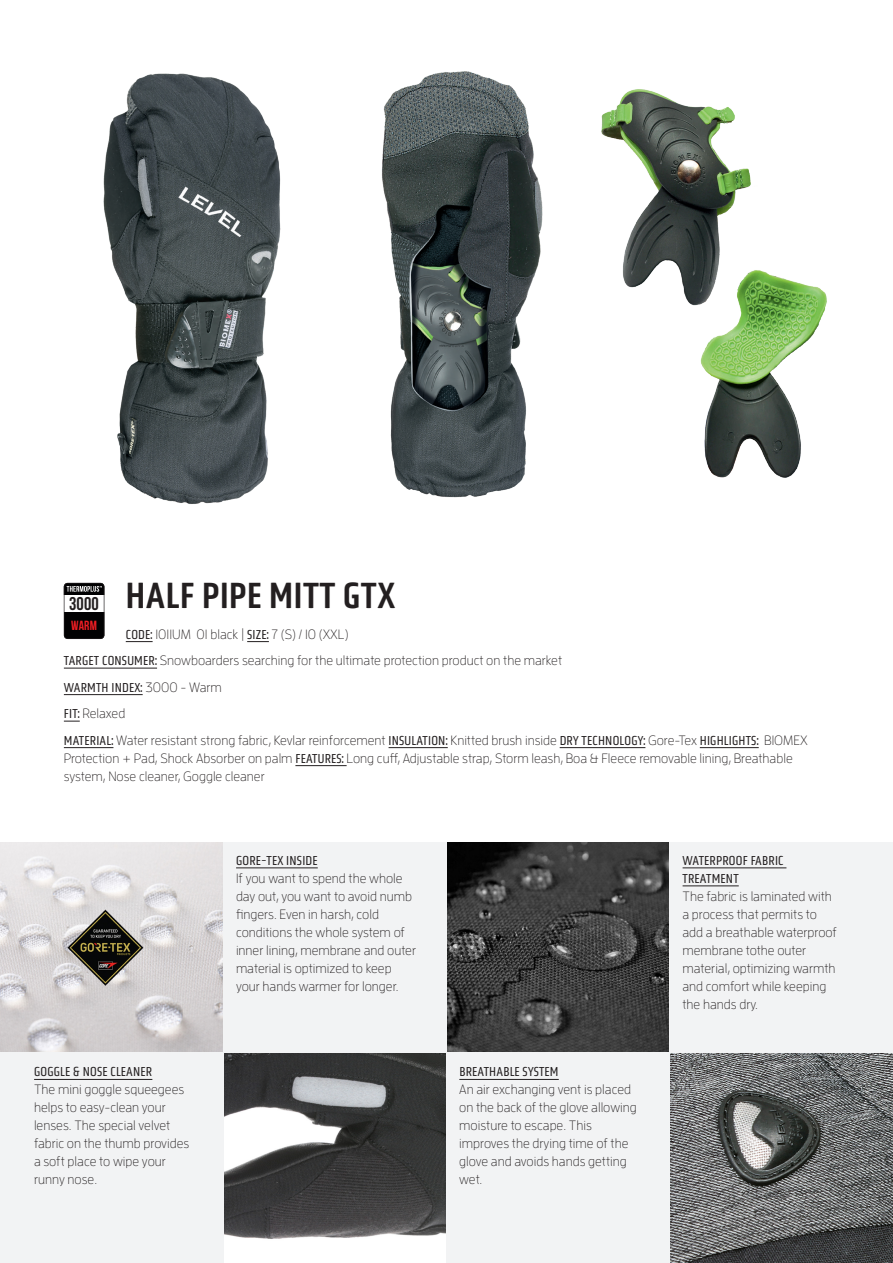
<style>
.page{position:relative;width:893px;height:1263px;background:#fff}
.page>*{position:absolute;margin:0;border:0;box-sizing:border-box;transform-origin:0 0}
.t1{font:37.5px "Obvia Condensed";letter-spacing:.015em;color:#231f20}
.t2{font:700 18.45px "Bebas Neue";color:#231f20}
.glove_tech{font:300 13.5px/18px "Enzo OT";color:#231f20}
.glove_description{font:300 13.5px/18px "Enzo OT";color:#231f20}
.glove_description-2{font:13.5px "Obvia Condensed";letter-spacing:.015em;color:#231f20}
.t3{font:700 13.2px "Bebas Neue";color:#ee1d23}
.s1{font-family:"Obvia Condensed";font-weight:400}
.s2{font-family:"Enzo OT";font-weight:300}
</style>
<div class="page">
<img style="left:103px;top:71px;width:724px;height:433px">
<svg style="left:64px;top:583px;width:40px;height:56px"></svg>
<img style="left:446px;top:842px;width:224px;height:210px">
<img style="left:670px;top:1052px;width:223px;height:211px">
<img style="left:0;top:842px;width:223px;height:210px">
<img style="left:223px;top:1052px;width:223px;height:211px">
<div style="left:0;top:1052px;width:223px;height:211px;background:#f2f3f4"></div>
<hr style="left:34px;top:1079px;width:118px;height:1px;background:#231f20">
<div style="left:446px;top:1052px;width:224px;height:211px;background:#f2f3f4"></div>
<hr style="left:459px;top:1079px;width:100px;height:1px;background:#231f20">
<div style="left:223px;top:842px;width:223px;height:210px;background:#f2f3f4"></div>
<hr style="left:236px;top:867px;width:82px;height:1px;background:#231f20">
<div style="left:670px;top:842px;width:223px;height:210px;background:#f2f3f4"></div>
<hr style="left:683px;top:867px;width:103px;height:1px;background:#231f20">
<hr style="left:683px;top:885px;width:56px;height:1px;background:#231f20">
<svg style="left:126px;top:641px;width:27px;height:1px"></svg>
<svg style="left:247px;top:641px;width:22px;height:1px"></svg>
<hr style="left:64px;top:668px;width:93px;height:1px;background:#231f20">
<hr style="left:64px;top:694px;width:79px;height:1px;background:#231f20">
<svg style="left:64px;top:721px;width:16px;height:1px"></svg>
<hr style="left:64px;top:747px;width:49px;height:1px;background:#231f20">
<hr style="left:389px;top:747px;width:59px;height:1px;background:#231f20">
<hr style="left:560px;top:747px;width:85px;height:1px;background:#231f20">
<hr style="left:700px;top:747px;width:59px;height:1px;background:#231f20">
<hr style="left:295px;top:765px;width:52px;height:1px;background:#231f20">
<p class="t1" style="left:126px;top:573px;width:271px">HALF PIPE MITT GTX</p>
<p class="glove_description" style="left:126px;top:624px;width:224px"><span class="s1">CODE:</span> 1011UM 01 black | <span class="s1">SIZE:</span> 7 (S) / 10 (XXL)</p>
<p class="glove_description" style="left:64px;top:651px;width:500px"><span class="s1">TARGET CONSUMER:</span> Snowboarders searching for the ultimate protection product on the market</p>
<p class="glove_description-2" style="left:64px;top:679px;width:159px">WARMTH INDEX: <span class="s2">3000 - Warm</span></p>
<p class="glove_description" style="left:64px;top:704px;width:63px"><span class="s1">FIT:</span> Relaxed</p>
<p class="glove_description" style="left:64px;top:731px;width:746px"><span class="s1">MATERIAL:</span> Water resistant strong fabric, Kevlar reinforcement <span class="s1">INSULATION:</span> Knitted brush inside <span class="s1">DRY TECHNOLOGY:</span> Gore-Tex <span class="s1">HIGHLIGHTS:</span> BIOMEX<br>Protection + Pad, Shock Absorber on palm <span class="s1">FEATURES:</span> Long cuff, Adjustable strap, Storm leash, Boa &amp; Fleece removable lining, Breathable system, Nose cleaner, Goggle cleaner</p>
<p class="t2" style="left:69px;top:594px;width:31px">3000</p>
<p class="t3" style="left:71px;top:618px;width:27px">WARM</p>
<p class="glove_tech" style="left:236px;top:851px;width:182px"><span class="s1">GORE-TEX INSIDE<br></span>If you want to spend the whole day out, you want to avoid numb fingers. Even in harsh, cold conditions the whole system of inner lining, membrane and outer material is optimized to keep your hands warmer for longer.</p>
<p class="glove_tech" style="left:682px;top:851px;width:156px"><span class="s1">WATERPROOF FABRIC<br>TREATMENT<br></span>The fabric is laminated with a process that permits to add a breathable waterproof membrane tothe outer material, optimizing warmth and comfort while keeping the hands dry.</p>
<p class="glove_tech" style="left:34px;top:1062px;width:157px"><span class="s1">GOGGLE &amp; NOSE CLEANER<br></span>The mini goggle squeegees helps to easy-clean your lenses. The special velvet fabric on the thumb provides a soft place to wipe your runny nose.</p>
<p class="glove_tech" style="left:459px;top:1062px;width:179px"><span class="s1">BREATHABLE SYSTEM<br></span>An air exchanging vent is placed on the back of the glove allowing moisture to escape. This improves the drying time of the glove and avoids hands getting wet.</p>
</div>
